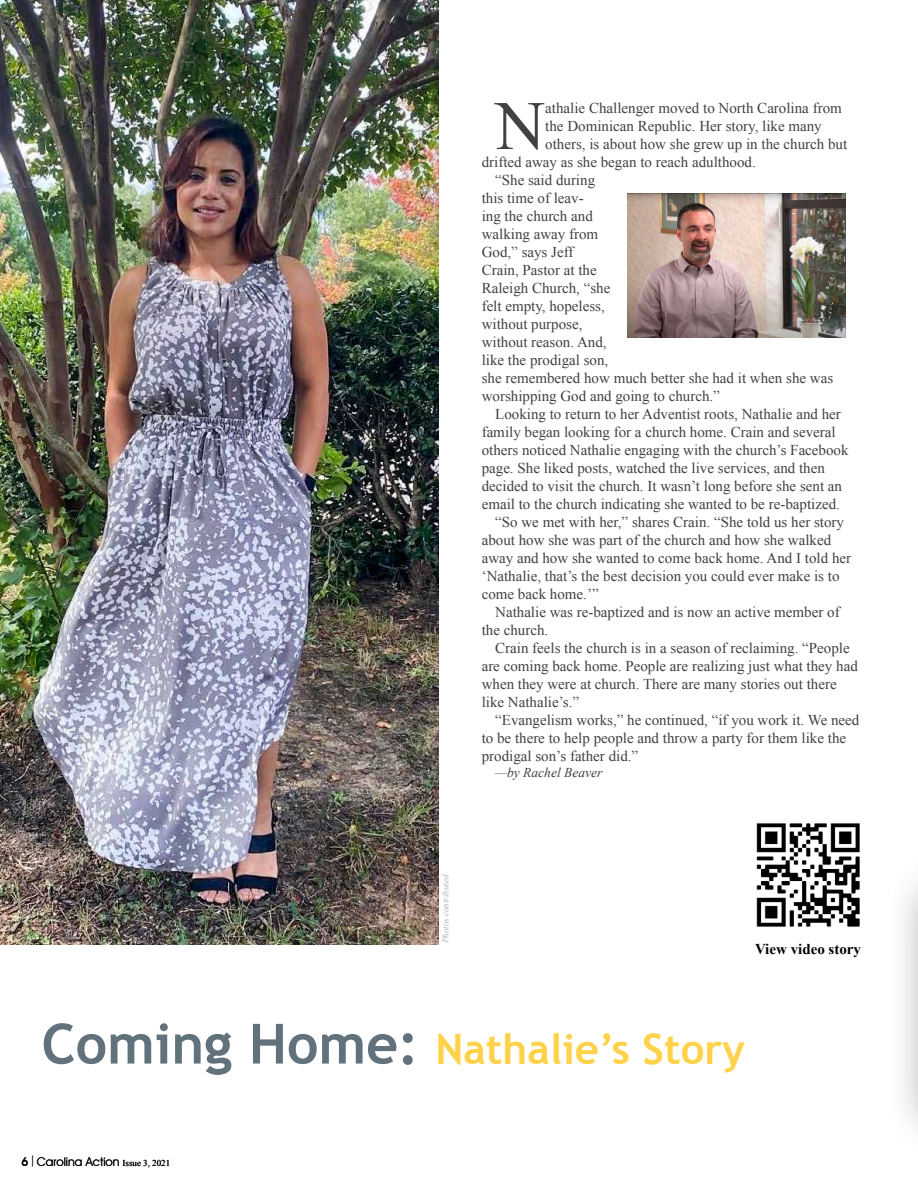
<style>
.page{position:relative;width:918px;height:1188px;background:#fff}
.page>*{position:absolute;margin:0;border:0;box-sizing:border-box;transform-origin:0 0}
.t1{font:69.3px "Times New Roman";color:#414042}
.t2{font:700 42px "Trebuchet MS";color:#ffd249}
.t3{font:15px "Times New Roman";color:#414042}
.t4{font:700 15px "Times New Roman";color:#000}
.t5{font:italic 13.5px "Times New Roman";color:#414042}
.t6{font:12px "Avant Garde IT Cby BT";color:#000}
.t7{font:italic 9px "Times New Roman";color:#b3b3b3}
.t8{font:9px "Times New Roman";color:#000}
.s1{font-size:55.5px;color:#61727c}
.s2{font-weight:500}
.s3{font-family:"Times New Roman"}
</style>
<div class="page">
<div style="left:886px;top:850px;width:32px;height:309px;background:#000;opacity:.45"></div>
<hr style="left:917px;top:882px;width:1px;height:225px;background:#022630">
<img style="left:627px;top:193px;width:219px;height:144px">
<img style="left:756px;top:823px;width:104px;height:104px">
<img style="left:0;top:0;width:439px;height:945px">
<h1 class="t1" style="left:495px;top:79px;width:52px">N</h1>
<p class="t3" style="left:545px;top:98px;width:298px">athalie Challenger moved to North Carolina from</p>
<p class="t3" style="left:545px;top:116px;width:278px">the Dominican Republic. Her story, like many</p>
<p class="t3" style="left:545px;top:134px;width:304px">others, is about how she grew up in the church but</p>
<p class="t3" style="left:482px;top:152px;width:276px">drifted away as she began to reach adulthood.</p>
<p class="t3" style="left:495px;top:170px;width:101px">“She said during</p>
<p class="t3" style="left:482px;top:188px;width:104px">this time of leav-</p>
<p class="t3" style="left:482px;top:206px;width:113px">ing the church and</p>
<p class="t3" style="left:482px;top:224px;width:118px">walking away from</p>
<p class="t3" style="left:482px;top:242px;width:93px">God,” says Jeff</p>
<p class="t3" style="left:482px;top:260px;width:116px">Crain, Pastor at the</p>
<p class="t3" style="left:482px;top:278px;width:130px">Raleigh Church, “she</p>
<p class="t3" style="left:482px;top:296px;width:125px">felt empty, hopeless,</p>
<p class="t3" style="left:482px;top:314px;width:102px">without purpose,</p>
<p class="t3" style="left:482px;top:332px;width:126px">without reason. And,</p>
<p class="t3" style="left:482px;top:350px;width:128px">like the prodigal son,</p>
<p class="t3" style="left:482px;top:368px;width:353px">she remembered how much better she had it when she was</p>
<p class="t3" style="left:482px;top:386px;width:240px">worshipping God and going to church.”</p>
<p class="t3" style="left:495px;top:404px;width:347px">Looking to return to her Adventist roots, Nathalie and her</p>
<p class="t3" style="left:482px;top:422px;width:356px">family began looking for a church home. Crain and several</p>
<p class="t3" style="left:482px;top:440px;width:368px">others noticed Nathalie engaging with the church’s Facebook</p>
<p class="t3" style="left:482px;top:458px;width:345px">page. She liked posts, watched the live services, and then</p>
<p class="t3" style="left:482px;top:476px;width:362px">decided to visit the church. It wasn’t long before she sent an</p>
<p class="t3" style="left:482px;top:494px;width:360px">email to the church indicating she wanted to be re-baptized.</p>
<p class="t3" style="left:495px;top:512px;width:350px">“So we met with her,” shares Crain. “She told us her story</p>
<p class="t3" style="left:482px;top:530px;width:351px">about how she was part of the church and how she walked</p>
<p class="t3" style="left:482px;top:548px;width:371px">away and how she wanted to come back home. And I told her</p>
<p class="t3" style="left:482px;top:566px;width:359px">‘Nathalie, that’s the best decision you could ever make is to</p>
<p class="t3" style="left:482px;top:584px;width:119px">come back home.’”</p>
<p class="t3" style="left:495px;top:602px;width:346px">Nathalie was re-baptized and is now an active member of</p>
<p class="t3" style="left:482px;top:620px;width:68px">the church.</p>
<p class="t3" style="left:495px;top:638px;width:356px">Crain feels the church is in a season of reclaiming. “People</p>
<p class="t3" style="left:482px;top:656px;width:378px">are coming back home. People are realizing just what they had</p>
<p class="t3" style="left:482px;top:674px;width:357px">when they were at church. There are many stories out there</p>
<p class="t3" style="left:482px;top:692px;width:99px">like Nathalie’s.”</p>
<p class="t3" style="left:495px;top:710px;width:366px">“Evangelism works,” he continued, “if you work it. We need</p>
<p class="t3" style="left:482px;top:728px;width:366px">to be there to help people and throw a party for them like the</p>
<p class="t3" style="left:482px;top:746px;width:158px">prodigal son’s father did.”</p>
<p class="t5" style="left:495px;top:763px;width:109px">—by Rachel Beaver</p>
<p class="t7" style="left:439px;top:943px;width:71px;rotate:-90deg">Photos contributed</p>
<p class="t4" style="left:755px;top:938px;width:108px">View video story</p>
<h2 class="t2" style="left:42px;top:1022px;width:705px"><span class="s1">Coming Home:</span> Nathalie’s Story</h2>
<p class="t6" style="left:22px;top:1154px;width:99px"><span class="s2">6</span> <span class="s3">|</span> Carolina Action</p>
<p class="t8" style="left:123px;top:1157px;width:49px">Issue 3, 2021</p>
</div>
